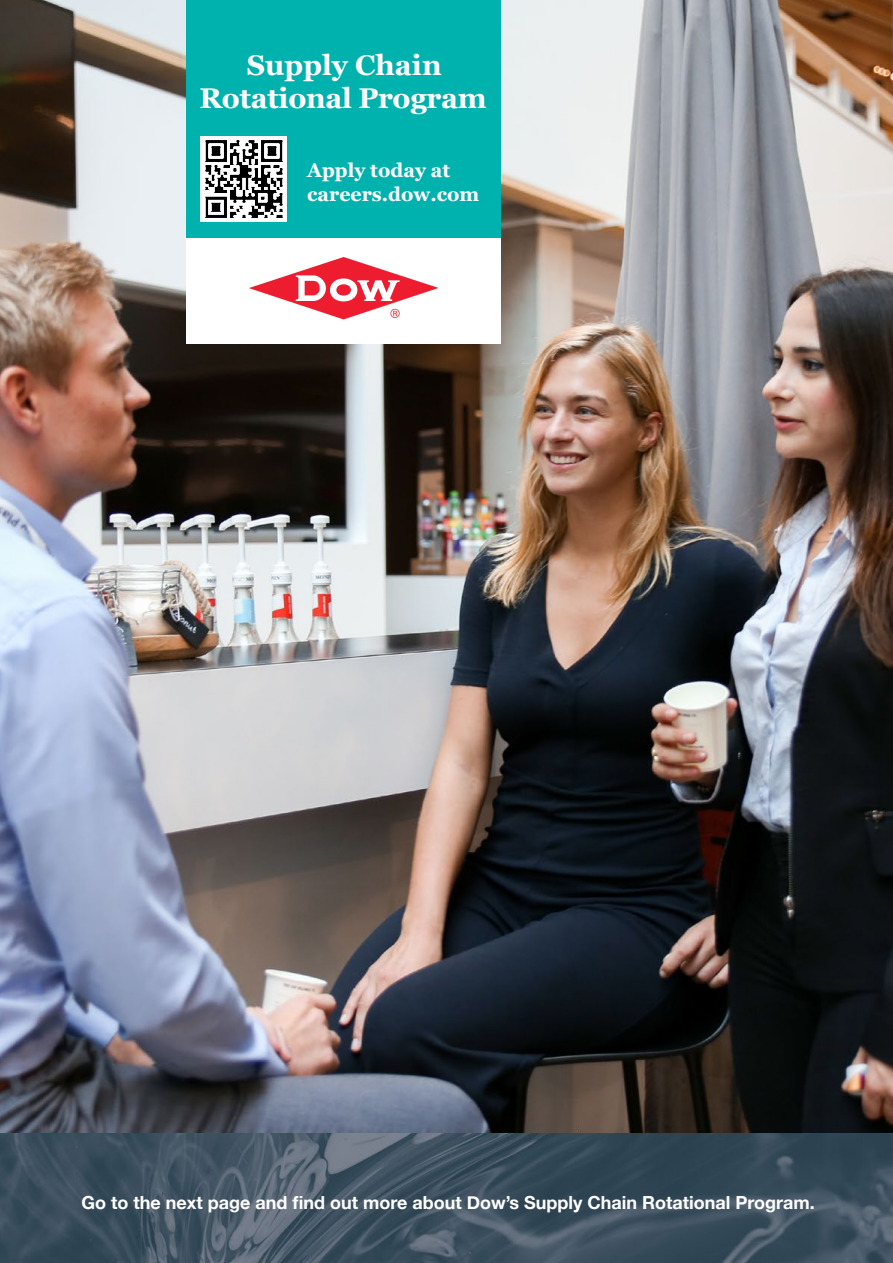
<style>
.page{position:relative;width:893px;height:1263px;background:#fff}
.page>*{position:absolute;margin:0;border:0;box-sizing:border-box;transform-origin:0 0}
.t1{font:700 28.5px/33px "Georgia";letter-spacing:-.01em;color:#fff;text-align:center}
.t2{font:700 19.5px/23.4px "Georgia";color:#fff}
.t3{font:700 18px "Helvetica Neue";color:#fff}
</style>
<div class="page">
<img style="left:0;top:0;width:893px;height:1133px">
<div style="left:186px;top:0;width:315px;height:239px;background:#00b2ad"></div>
<div style="left:186px;top:239px;width:315px;height:105px;background:#fff"></div>
<svg style="left:249px;top:257px;width:189px;height:62px"></svg>
<img style="left:0;top:1133px;width:893px;height:130px">
<img style="left:201px;top:137px;width:86px;height:85px">
<h1 class="t1" style="left:200px;top:48px;width:289px">Supply Chain<br>Rotational Program</h1>
<p class="t2" style="left:307px;top:159px;width:174px">Apply today at careers.dow.com</p>
<p class="t3" style="left:82px;top:1188px;width:735px">Go to the next page and find out more about Dow’s Supply Chain Rotational Program.</p>
</div>
